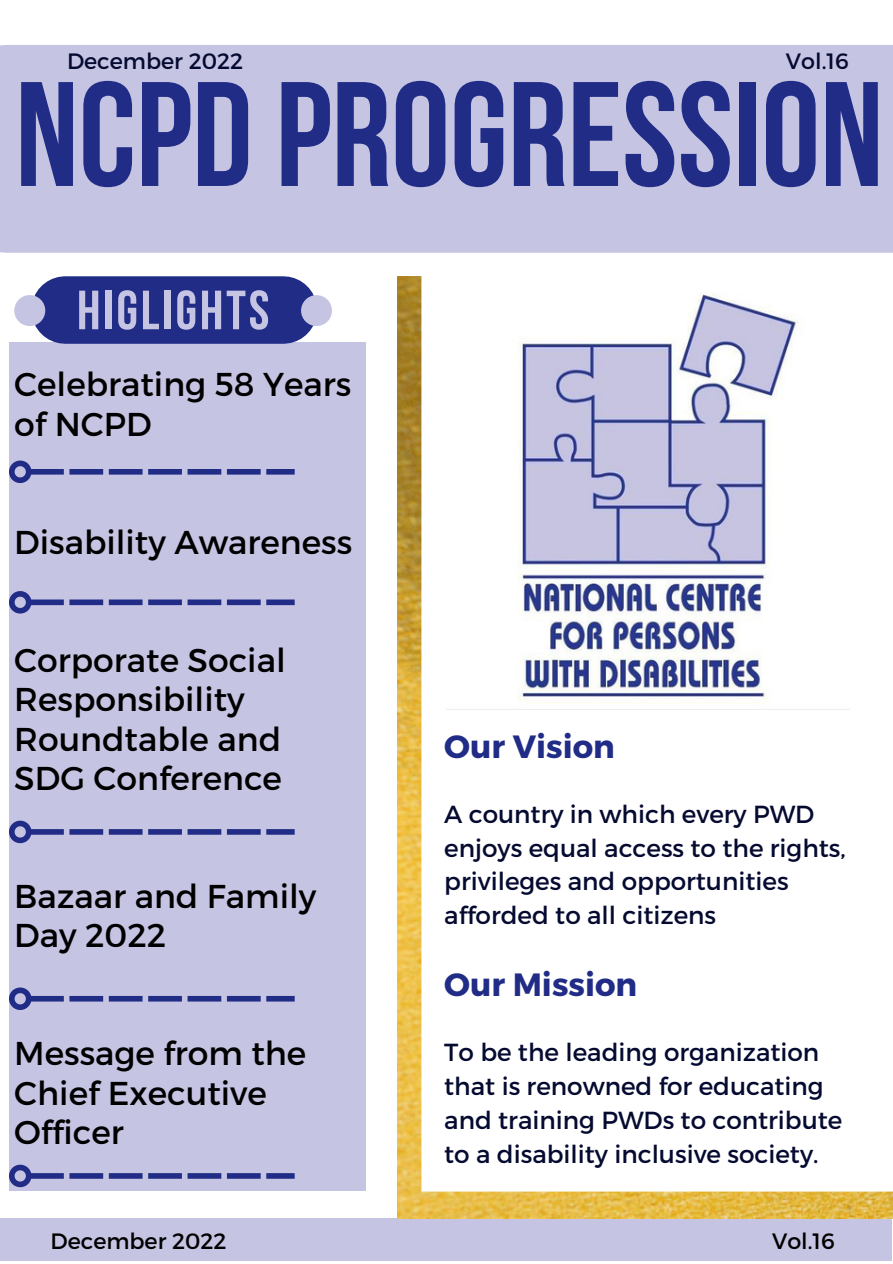
<style>
.page{position:relative;width:893px;height:1264px;background:#fff}
.page>*{position:absolute;margin:0;border:0;box-sizing:border-box;transform-origin:0 0}
.t1{font:148.35px "Bebas Neue Cyrillic";color:#202c86}
.t2{font:55.05px "Bebas Neue Cyrillic";letter-spacing:.05em;color:#c6c4e3}
.t3{font:33px/39.3px "Montserrat";color:#000}
.t4{font:700 32.1px "Montserrat";color:#202c86}
.t5{font:24.6px/33.8px "Montserrat";color:#050a30}
.t6{font:22.2px "Montserrat";color:#050a30}
.t7{font:22.2px "Montserrat";color:#000}
</style>
<div class="page">
<div style="left:9px;top:342px;width:356px;height:848px;background:#c6c4e3"></div>
<div style="left:0;top:1218px;width:891px;height:43px;background:#c6c4e3"></div>
<div style="left:65px;top:276px;width:218px;height:68px;background:#202c86"></div>
<div style="left:301px;top:295px;width:31px;height:31px;background:#c6c4e3;border-radius:50%"></div>
<div style="left:14px;top:295px;width:31px;height:31px;background:#c6c4e3;border-radius:50%"></div>
<img style="left:397px;top:276px;width:495px;height:942px">
<div style="left:0;top:45px;width:892px;height:208px;background:#c6c4e3"></div>
<svg style="left:9px;top:460px;width:286px;height:23px"></svg>
<svg style="left:9px;top:591px;width:286px;height:23px"></svg>
<svg style="left:9px;top:820px;width:286px;height:24px"></svg>
<svg style="left:9px;top:987px;width:286px;height:23px"></svg>
<svg style="left:9px;top:1164px;width:286px;height:27px"></svg>
<p class="t6" style="left:67px;top:46px;width:178px">December 2022</p>
<p class="t6" style="left:785px;top:46px;width:64px">Vol.16</p>
<h1 class="t1" style="left:15px;top:75px;width:869px">NCPD PROGRESSION</h1>
<h2 class="t2" style="left:77px;top:288px;width:194px">HIGLIGHTS</h2>
<h3 class="t3" style="left:14px;top:363px;width:338px">Celebrating 58 Years of NCPD</h3>
<h3 class="t3" style="left:14px;top:520px;width:339px">Disability Awareness</h3>
<h3 class="t3" style="left:14px;top:638px;width:273px">Corporate Social<br>Responsibility<br>Roundtable and<br>SDG Conference</h3>
<h3 class="t3" style="left:14px;top:874px;width:303px">Bazaar and Family<br>Day 2022</h3>
<h3 class="t3" style="left:14px;top:1032px;width:293px">Message from the<br>Chief Executive<br>Officer</h3>
<h3 class="t4" style="left:444px;top:725px;width:172px">Our Vision</h3>
<p class="t5" style="left:444px;top:796px;width:403px">A country in which every PWD enjoys equal access to the rights, privileges and opportunities afforded to all citizens</p>
<h3 class="t4" style="left:444px;top:963px;width:194px">Our Mission</h3>
<p class="t5" style="left:444px;top:1034px;width:399px">To be the leading organization that is renowned for educating and training PWDs to contribute to a disability inclusive society.</p>
<p class="t7" style="left:51px;top:1226px;width:177px">December 2022</p>
<p class="t7" style="left:772px;top:1226px;width:64px">Vol.16</p>
</div>
